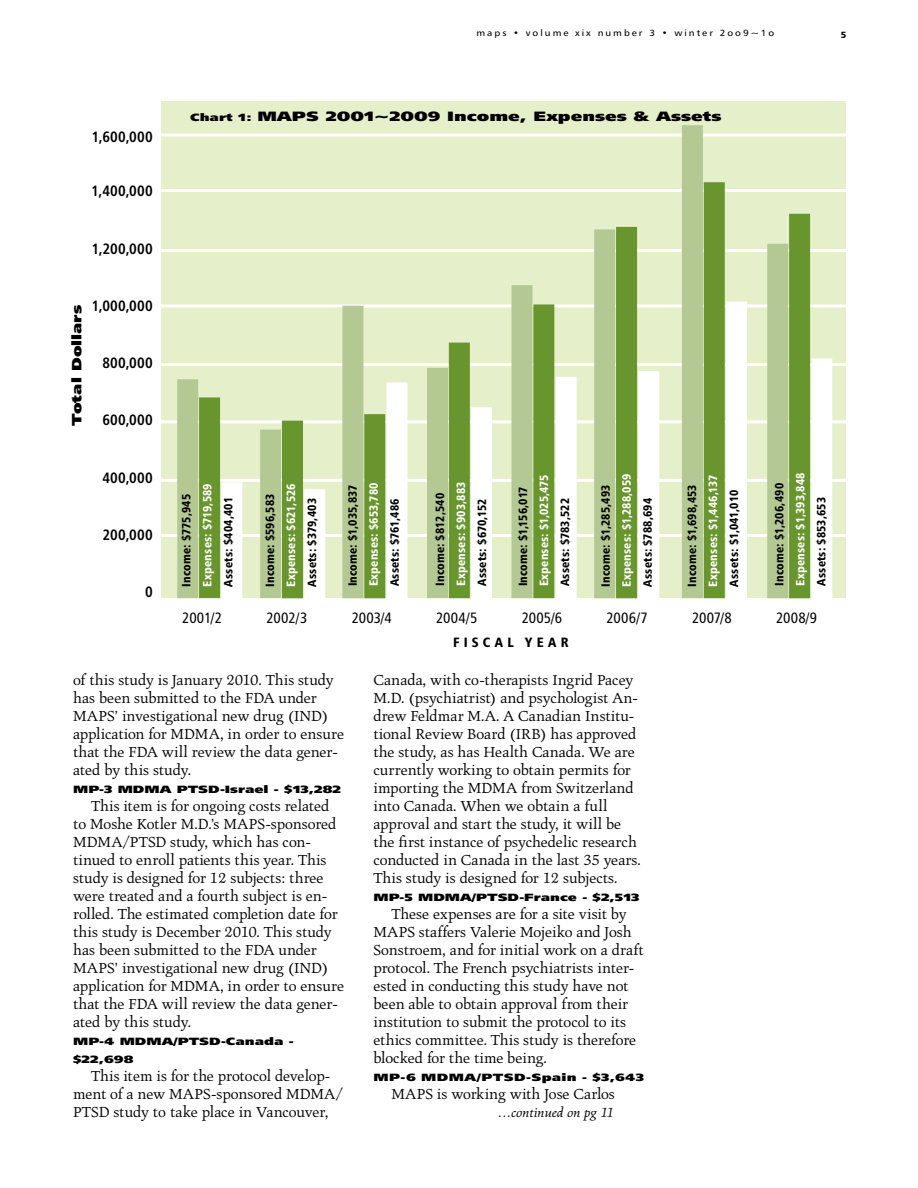
<style>
.page{position:relative;width:918px;height:1188px;background:#fff}
.page>*{position:absolute;margin:0;border:0;box-sizing:border-box;transform-origin:0 0}
.t1{font:15px/18px "Figural Book Plain";color:#000}
.t2{font:15px "Humanist 777 BT Bold Condensed B";letter-spacing:.015em;color:#000}
.t3{font:15px "Humanist 777 BT Roman Condensed B";letter-spacing:-.005em;color:#000}
.t4{font:13.5px "Humanist 777 BT Extra Black B";color:#000;scale:1.35 1}
.t5{font:13.5px "Figural Book Italic Plain";color:#000}
.t6{font:13.5px "Humanist 777 BT Extra Black B";color:#000;scale:1.25 1}
.t7{font:13.5px "Humanist 777 BT Black Condensed B";letter-spacing:.32em;color:#000}
.t8{font:12px "Humanist 777 BT Black Condensed B";letter-spacing:.015em;color:#000}
.t9{font:12px "Humanist 777 BT Black Condensed B";letter-spacing:.015em;color:#fff}
.t10{font:10.5px/18px "Humanist 777 BT Extra Black B";color:#000;scale:1.35 1}
.t11{font:10.5px "Humanist 777 BT Extra Black B";letter-spacing:.02em;color:#000;scale:1.35 1}
.t12{font:9px "Humanist 777 BT Roman B";letter-spacing:.2em;color:#000;scale:1.1 1}
.t13{font:9px "Humanist 777 BT Black B";color:#000}
.s1{font-size:10.5px}
</style>
<div class="page">
<div style="left:162px;top:101px;width:684px;height:497px;background:#e5f0cb"></div>
<hr style="left:158px;top:249px;width:703px;height:3px;background:#fff">
<svg style="left:161px;top:304px;width:685px;height:4px;background:#f7faf1"></svg>
<hr style="left:160px;top:363px;width:703px;height:3px;background:#fff">
<hr style="left:158px;top:420px;width:703px;height:3px;background:#fff">
<hr style="left:158px;top:479px;width:703px;height:3px;background:#fff">
<hr style="left:160px;top:534px;width:703px;height:3px;background:#fff">
<hr style="left:155px;top:189px;width:703px;height:3px;background:#fff">
<hr style="left:155px;top:134px;width:703px;height:2px;background:#fff">
<div style="left:767px;top:244px;width:21px;height:354px;background:#b3c892"></div>
<div style="left:789px;top:214px;width:21px;height:384px;background:#68952d"></div>
<div style="left:811px;top:358px;width:21px;height:240px;background:#fff"></div>
<div style="left:177px;top:379px;width:21px;height:219px;background:#b3c892"></div>
<div style="left:199px;top:397px;width:21px;height:201px;background:#68952d"></div>
<div style="left:221px;top:482px;width:21px;height:116px;background:#fff"></div>
<div style="left:260px;top:430px;width:21px;height:168px;background:#b3c892"></div>
<div style="left:282px;top:421px;width:21px;height:177px;background:#68952d"></div>
<div style="left:304px;top:489px;width:21px;height:109px;background:#fff"></div>
<div style="left:342px;top:306px;width:21px;height:292px;background:#b3c892"></div>
<div style="left:364px;top:414px;width:21px;height:184px;background:#68952d"></div>
<div style="left:387px;top:382px;width:21px;height:216px;background:#fff"></div>
<div style="left:427px;top:368px;width:21px;height:230px;background:#b3c892"></div>
<div style="left:449px;top:343px;width:21px;height:255px;background:#68952d"></div>
<div style="left:471px;top:407px;width:21px;height:191px;background:#fff"></div>
<div style="left:512px;top:285px;width:20px;height:313px;background:#b3c892"></div>
<div style="left:533px;top:304px;width:21px;height:294px;background:#68952d"></div>
<div style="left:556px;top:377px;width:21px;height:221px;background:#fff"></div>
<div style="left:594px;top:229px;width:21px;height:369px;background:#b3c892"></div>
<div style="left:616px;top:227px;width:21px;height:371px;background:#68952d"></div>
<div style="left:638px;top:371px;width:21px;height:227px;background:#fff"></div>
<div style="left:682px;top:125px;width:21px;height:473px;background:#b3c892"></div>
<div style="left:704px;top:182px;width:21px;height:416px;background:#68952d"></div>
<div style="left:726px;top:302px;width:21px;height:297px;background:#fff"></div>
<p class="t12" style="left:477px;top:27px;width:272px">maps • volume xix number 3 • winter 2oo9~1o</p>
<p class="t13" style="left:841px;top:29px;width:7px">5</p>
<p class="t2" style="left:92px;top:128px;width:62px">1,600,000</p>
<p class="t2" style="left:92px;top:182px;width:63px">1,400,000</p>
<p class="t2" style="left:92px;top:239px;width:62px">1,200,000</p>
<p class="t6" style="left:68px;top:426px;width:98px;rotate:-90deg">Total Dollars</p>
<p class="t2" style="left:92px;top:296px;width:62px">1,000,000</p>
<p class="t2" style="left:103px;top:353px;width:52px">800,000</p>
<p class="t2" style="left:103px;top:411px;width:52px">600,000</p>
<p class="t2" style="left:102px;top:468px;width:52px">400,000</p>
<p class="t2" style="left:103px;top:525px;width:51px">200,000</p>
<p class="t2" style="left:145px;top:582px;width:9px">0</p>
<p class="t4" style="left:190px;top:107px;width:395px"><span class="s1">Chart 1:</span> MAPS 2001~2009 Income, Expenses &amp; Assets</p>
<p class="t8" style="left:179px;top:586px;width:94px;rotate:-90deg">Income: $775,945</p>
<p class="t9" style="left:200px;top:586px;width:105px;rotate:-90deg">Expenses: $719,589</p>
<p class="t8" style="left:221px;top:586px;width:91px;rotate:-90deg">Assets: $404,401</p>
<p class="t8" style="left:262px;top:587px;width:95px;rotate:-90deg">Income: $596,583</p>
<p class="t9" style="left:283px;top:587px;width:105px;rotate:-90deg">Expenses: $621,526</p>
<p class="t8" style="left:304px;top:587px;width:90px;rotate:-90deg">Assets: $379,403</p>
<p class="t8" style="left:345px;top:586px;width:103px;rotate:-90deg">Income: $1,035,837</p>
<p class="t9" style="left:366px;top:586px;width:105px;rotate:-90deg">Expenses: $653,780</p>
<p class="t8" style="left:387px;top:586px;width:89px;rotate:-90deg">Assets: $761,486</p>
<p class="t8" style="left:432px;top:586px;width:95px;rotate:-90deg">Income: $812,540</p>
<p class="t9" style="left:453px;top:586px;width:106px;rotate:-90deg">Expenses: $903,883</p>
<p class="t8" style="left:474px;top:586px;width:89px;rotate:-90deg">Assets: $670,152</p>
<p class="t8" style="left:515px;top:586px;width:102px;rotate:-90deg">Income: $1,156,017</p>
<p class="t9" style="left:536px;top:586px;width:114px;rotate:-90deg">Expenses: $1,025,475</p>
<p class="t8" style="left:557px;top:586px;width:90px;rotate:-90deg">Assets: $783,522</p>
<p class="t8" style="left:598px;top:587px;width:104px;rotate:-90deg">Income: $1,285,493</p>
<p class="t9" style="left:619px;top:587px;width:115px;rotate:-90deg">Expenses: $1,288,059</p>
<p class="t8" style="left:640px;top:587px;width:90px;rotate:-90deg">Assets: $788,694</p>
<p class="t8" style="left:684px;top:586px;width:104px;rotate:-90deg">Income: $1,698,453</p>
<p class="t9" style="left:705px;top:586px;width:113px;rotate:-90deg">Expenses: $1,446,137</p>
<p class="t8" style="left:726px;top:586px;width:98px;rotate:-90deg">Assets: $1,041,010</p>
<p class="t8" style="left:772px;top:586px;width:104px;rotate:-90deg">Income: $1,206,490</p>
<p class="t9" style="left:793px;top:586px;width:115px;rotate:-90deg">Expenses: $1,393,848</p>
<p class="t8" style="left:814px;top:586px;width:90px;rotate:-90deg">Assets: $853,653</p>
<p class="t3" style="left:182px;top:609px;width:42px">2001/2</p>
<p class="t3" style="left:267px;top:609px;width:42px">2002/3</p>
<p class="t3" style="left:352px;top:609px;width:42px">2003/4</p>
<p class="t3" style="left:436px;top:609px;width:43px">2004/5</p>
<p class="t3" style="left:522px;top:609px;width:42px">2005/6</p>
<p class="t3" style="left:607px;top:609px;width:43px">2006/7</p>
<p class="t3" style="left:692px;top:609px;width:41px">2007/8</p>
<p class="t3" style="left:776px;top:609px;width:43px">2008/9</p>
<p class="t7" style="left:453px;top:634px;width:117px">FISCAL YEAR</p>
<p class="t1" style="left:73px;top:671px;width:272px">of this study is January 2010. This study has been submitted to the FDA under MAPS’ investigational new drug (IND) application for MDMA, in order to ensure that the FDA will review the data gener&shy;ated by this study.</p>
<p class="t10" style="left:73px;top:780px;width:200px">MP-3 MDMA PTSD-Israel - $13,282</p>
<p class="t1" style="left:73px;top:797px;width:272px;text-indent:18px">This item is for ongoing costs related to Moshe Kotler M.D.’s MAPS-sponsored MDMA/PTSD study, which has con&shy;tinued to enroll patients this year. This study is designed for 12 subjects: three were treated and a fourth subject is en&shy;rolled. The estimated completion date for this study is December 2010. This study has been submitted to the FDA under MAPS’ investigational new drug (IND) application for MDMA, in order to ensure that the FDA will review the data gener&shy;ated by this study.</p>
<p class="t10" style="left:73px;top:1032px;width:165px">MP-4 MDMA/PTSD-Canada - $22,698</p>
<p class="t1" style="left:73px;top:1067px;width:271px;text-indent:18px">This item is for the protocol develop&shy;ment of a new MAPS-sponsored MDMA/<br>PTSD study to take place in Vancouver,</p>
<p class="t1" style="left:373px;top:671px;width:269px">Canada, with co-therapists Ingrid Pacey M.D. (psychiatrist) and psychologist An&shy;drew Feldmar M.A. A Canadian Institu&shy;tional Review Board (IRB) has approved the study, as has Health Canada. We are currently working to obtain permits for importing the MDMA from Switzerland into Canada. When we obtain a full approval and start the study, it will be the first instance of psychedelic research conducted in Canada in the last 35 years.<br>This study is designed for 12 subjects.</p>
<p class="t10" style="left:374px;top:888px;width:199px">MP-5 MDMA/PTSD-France - $2,513</p>
<p class="t1" style="left:374px;top:905px;width:272px;text-indent:18px">These expenses are for a site visit by MAPS staffers Valerie Mojeiko and Josh Sonstroem, and for initial work on a draft protocol. The French psychiatrists inter&shy;ested in conducting this study have not been able to obtain approval from their institution to submit the protocol to its ethics committee. This study is therefore blocked for the time being.</p>
<p class="t11" style="left:374px;top:1071px;width:202px">MP-6 MDMA/PTSD-Spain - $3,643</p>
<p class="t1" style="left:392px;top:1085px;width:225px">MAPS is working with Jose Carlos</p>
<p class="t5" style="left:498px;top:1105px;width:118px">…continued on pg 11</p>
</div>
